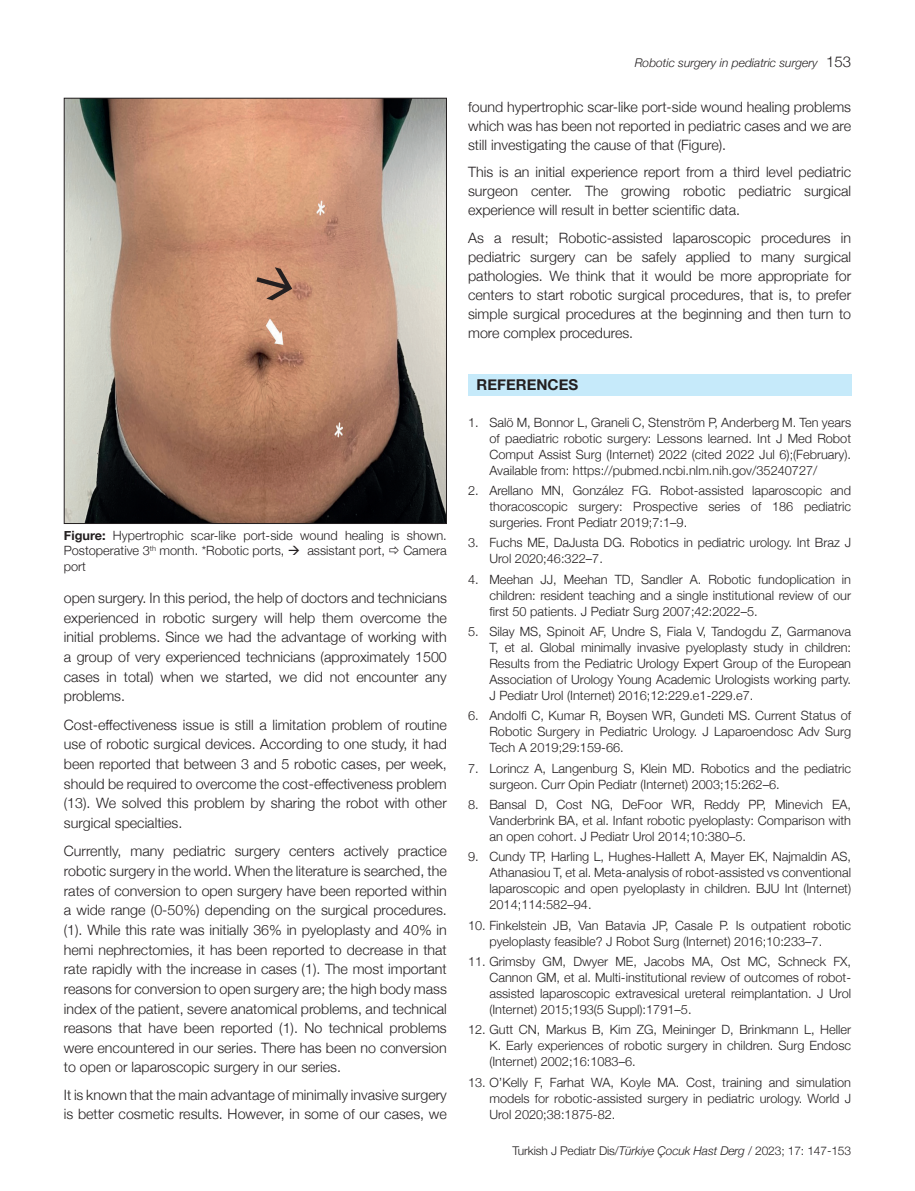
<style>
.page{position:relative;width:915px;height:1191px;background:#fff}
.page>*{position:absolute;margin:0;border:0;box-sizing:border-box;transform-origin:0 0}
.t1{font:700 15px "Helvetica Neue";color:#231f20}
.t2{font:300 14.25px/19.6px "Helvetica Neue";color:#231f20;text-align:justify}
.t3{font:300 12.75px/16px "Helvetica Neue";color:#231f20;text-align:justify}
.t4{font:300 12px "Helvetica Neue";letter-spacing:-.01em;color:#231f20}
.t5{font:italic 300 12px "Helvetica Neue";color:#231f20}
.s1{font-weight:700}
.s2{color:#fff}
.s3{font-style:normal;font-size:15px}
.s4{font-style:italic}
</style>
<div class="page">
<div style="left:468px;top:374px;width:382px;height:21px;background:#c6eafa"></div>
<img style="left:66px;top:100px;width:378px;height:422px">
<svg style="left:252px;top:263px;width:44px;height:41px;background:#d49b7b"></svg>
<p class="t3" style="left:64px;top:526px;width:384px"><span class="s1">Figure:</span> Hypertrophic scar-like port-side wound healing is shown.<br>Postoperative 3<sup>th</sup> month. *Robotic ports, →<span class="s2">,</span> assistant port,</p>
<p class="t3" style="left:403px;top:542px;width:45px">Camera</p>
<p class="t3" style="left:64px;top:557px;width:24px">port</p>
<p class="t2" style="left:64px;top:587px;width:384px">open surgery. In this period, the help of doctors and technicians experienced in robotic surgery will help them overcome the initial problems. Since we had the advantage of working with a group of very experienced technicians (approximately 1500 cases in total) when we started, we did not encounter any problems.</p>
<p class="t2" style="left:64px;top:713px;width:384px">Cost-effectiveness issue is still a limitation problem of routine use of robotic surgical devices. According to one study, it had been reported that between 3 and 5 robotic cases, per week, should be required to overcome the cost-effectiveness problem (13). We solved this problem by sharing the robot with other surgical specialties.</p>
<p class="t2" style="left:64px;top:840px;width:384px">Currently, many pediatric surgery centers actively practice robotic surgery in the world. When the literature is searched, the rates of conversion to open surgery have been reported within a wide range (0-50%) depending on the surgical procedures. (1). While this rate was initially 36% in pyeloplasty and 40% in hemi nephrectomies, it has been reported to decrease in that rate rapidly with the increase in cases (1). The most important reasons for conversion to open surgery are; the high body mass index of the patient, severe anatomical problems, and technical reasons that have been reported (1). No technical problems were encountered in our series. There has been no conversion to open or laparoscopic surgery in our series.</p>
<p class="t2" style="left:64px;top:1083px;width:384px;line-height:19.2px">It is known that the main advantage of minimally invasive surgery is better cosmetic results. However, in some of our cases, we</p>
<p class="t5" style="left:634px;top:53px;width:218px">Robotic surgery in pediatric surgery <span class="s3">153</span></p>
<p class="t2" style="left:468px;top:96px;width:384px;line-height:19px">found hypertrophic scar-like port-side wound healing problems which was has been not reported in pediatric cases and we are still investigating the cause of that (Figure).</p>
<p class="t2" style="left:468px;top:162px;width:384px;line-height:19px">This is an initial experience report from a third level pediatric surgeon center. The growing robotic pediatric surgical experience will result in better scientific data.</p>
<p class="t2" style="left:468px;top:227px;width:384px;line-height:19px">As a result; Robotic-assisted laparoscopic procedures in pediatric surgery can be safely applied to many surgical pathologies. We think that it would be more appropriate for centers to start robotic surgical procedures, that is, to prefer simple surgical procedures at the beginning and then turn to more complex procedures.</p>
<p class="t1" style="left:476px;top:373px;width:103px">REFERENCES</p>
<p class="t3" style="left:489px;top:413px;width:363px;text-indent:-21px">1. Salö M, Bonnor L, Graneli C, Stenström P, Anderberg M. Ten years of paediatric robotic surgery: Lessons learned. Int J Med Robot Comput Assist Surg (Internet) 2022 (cited 2022 Jul 6);(February).<br>Available from: https://pubmed.ncbi.nlm.nih.gov/35240727/</p>
<p class="t3" style="left:489px;top:481px;width:363px;text-indent:-21px">2. Arellano MN, González FG. Robot-assisted laparoscopic and thoracoscopic surgery: Prospective series of 186 pediatric surgeries. Front Pediatr 2019;7:1–9.</p>
<p class="t3" style="left:489px;top:534px;width:363px;text-indent:-21px">3. Fuchs ME, DaJusta DG. Robotics in pediatric urology. Int Braz J<br>Urol 2020;46:322–7.</p>
<p class="t3" style="left:489px;top:570px;width:363px;text-indent:-21px">4. Meehan JJ, Meehan TD, Sandler A. Robotic fundoplication in children: resident teaching and a single institutional review of our first 50 patients. J Pediatr Surg 2007;42:2022–5.</p>
<p class="t3" style="left:489px;top:622px;width:363px;text-indent:-21px">5. Silay MS, Spinoit AF, Undre S, Fiala V, Tandogdu Z, Garmanova T, et al. Global minimally invasive pyeloplasty study in children:<br>Results from the Pediatric Urology Expert Group of the European Association of Urology Young Academic Urologists working party.<br>J Pediatr Urol (Internet) 2016;12:229.e1-229.e7.</p>
<p class="t3" style="left:489px;top:707px;width:363px;text-indent:-21px">6. Andolfi C, Kumar R, Boysen WR, Gundeti MS. Current Status of Robotic Surgery in Pediatric Urology. J Laparoendosc Adv Surg Tech A 2019;29:159-66.</p>
<p class="t3" style="left:489px;top:759px;width:363px;text-indent:-21px">7. Lorincz A, Langenburg S, Klein MD. Robotics and the pediatric surgeon. Curr Opin Pediatr (Internet) 2003;15:262–6.</p>
<p class="t3" style="left:489px;top:795px;width:363px;text-indent:-21px">8. Bansal D, Cost NG, DeFoor WR, Reddy PP, Minevich EA, Vanderbrink BA, et al. Infant robotic pyeloplasty: Comparison with an open cohort. J Pediatr Urol 2014;10:380–5.</p>
<p class="t3" style="left:489px;top:848px;width:363px;text-indent:-21px">9. Cundy TP, Harling L, Hughes-Hallett A, Mayer EK, Najmaldin AS, Athanasiou T, et al. Meta-analysis of robot-assisted vs conventional laparoscopic and open pyeloplasty in children. BJU Int (Internet)<br>2014;114:582–94.</p>
<p class="t3" style="left:468px;top:916px;width:384px;text-align:center">10. Finkelstein JB, Van Batavia JP, Casale P. Is outpatient robotic pyeloplasty feasible? J Robot Surg (Internet) 2016;10:233–7.</p>
<p class="t3" style="left:489px;top:952px;width:363px;text-indent:-21px">11. Grimsby GM, Dwyer ME, Jacobs MA, Ost MC, Schneck FX, Cannon GM, et al. Multi-institutional review of outcomes of robot&shy;assisted laparoscopic extravesical ureteral reimplantation. J Urol (Internet) 2015;193(5 Suppl):1791–5.</p>
<p class="t3" style="left:489px;top:1021px;width:363px;text-indent:-21px">12. Gutt CN, Markus B, Kim ZG, Meininger D, Brinkmann L, Heller K. Early experiences of robotic surgery in children. Surg Endosc (Internet) 2002;16:1083–6.</p>
<p class="t3" style="left:489px;top:1073px;width:363px;text-indent:-21px">13. O’Kelly F, Farhat WA, Koyle MA. Cost, training and simulation models for robotic-assisted surgery in pediatric urology. World J Urol 2020;38:1875-82.</p>
<p class="t4" style="left:512px;top:1141px;width:340px">Turkish J Pediatr Dis/<span class="s4">Türkiye Çocuk Hast Derg</span> / 2023; 17: 147-153</p>
</div>
